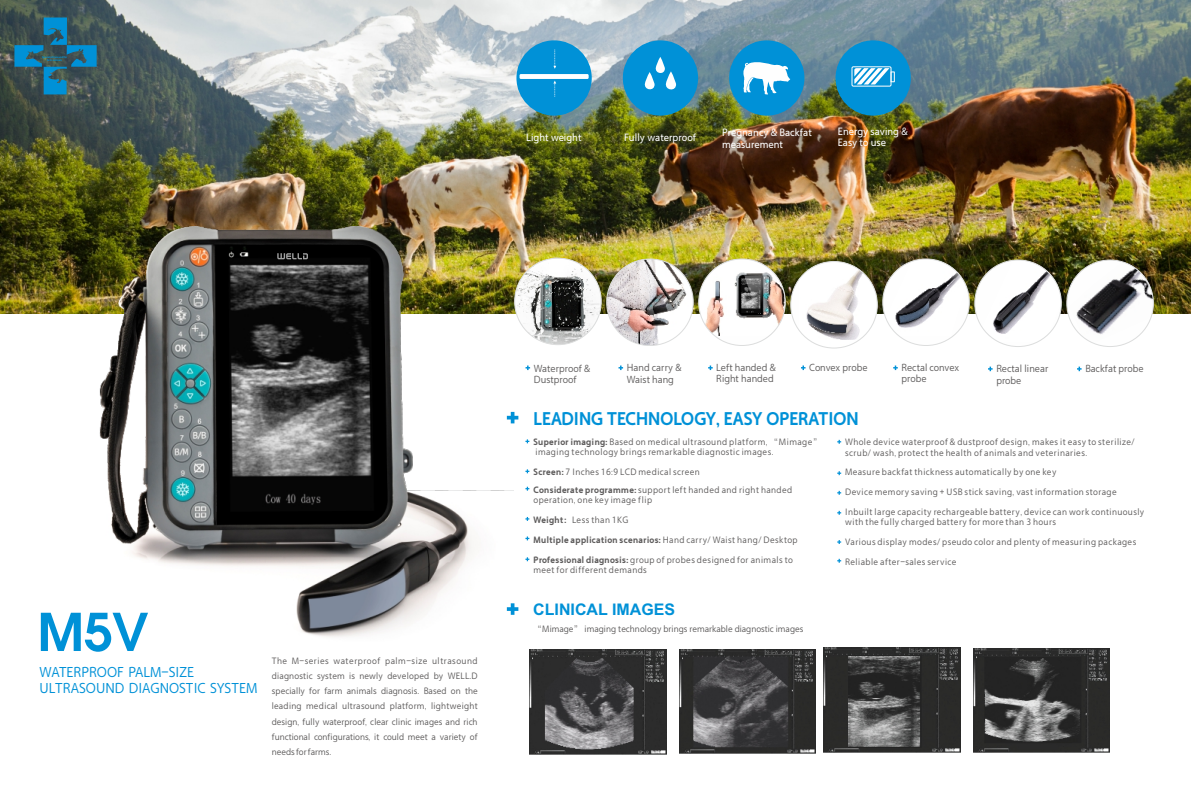
<style>
.page{position:relative;width:1191px;height:808px;background:#fff}
.page>*{position:absolute;margin:0;border:0;box-sizing:border-box;transform-origin:0 0}
.t1{font:600 57.3px "Avant Gar Got Itc TEE";color:#0091d7}
.t2{font:18px "FZYOUH 512 B GB1 4";color:#0091d7}
.t3{font:700 16px "Arial";color:#0091d7}
.t4{font:14px/15.7px "FZYOUH 508 R GB1 4";color:#0091d7}
.t5{font:10.3px/11.6px "FZYOUH 509 R GB1 4";color:#fefefe}
.t6{font:10px/11.2px "FZYOUH 508 R GB1 4";color:#5f5d5d}
.t7{font:9px/15.2px "FZYOUH 508 R GB1 4";letter-spacing:.04em;color:#5f5d5d}
.t8{font:9px "FZYOUH 508 R GB1 4";color:#5f5d5d}
.t9{font:9px "FZYOUH 513 B GB1 4";letter-spacing:.045em;color:#5f5d5d}
.t10{font:2.7px/3px "FZYOUH 513 B GB1 4";color:#0091d7;text-align:center}
.s1{font-family:"FZYOUH 513 B GB1 4"}
.s2{font-family:"FZYOUH 508 R GB1 4"}
</style>
<div class="page">
<img style="left:0;top:0;width:1190px;height:313px">
<img style="left:70px;top:227px;width:443px;height:410px">
<img style="left:973px;top:648px;width:137px;height:104px">
<img style="left:823px;top:648px;width:137px;height:104px">
<img style="left:679px;top:649px;width:137px;height:105px">
<img style="left:530px;top:649px;width:136px;height:105px">
<svg style="left:507px;top:603px;width:11px;height:12px"></svg>
<svg style="left:507px;top:412px;width:11px;height:11px"></svg>
<svg style="left:525px;top:439px;width:4px;height:4px"></svg>
<svg style="left:525px;top:469px;width:4px;height:4px"></svg>
<svg style="left:525px;top:487px;width:4px;height:4px"></svg>
<svg style="left:525px;top:517px;width:4px;height:4px"></svg>
<svg style="left:525px;top:536px;width:4px;height:4px"></svg>
<svg style="left:525px;top:557px;width:4px;height:4px"></svg>
<svg style="left:837px;top:440px;width:4px;height:4px"></svg>
<svg style="left:837px;top:471px;width:4px;height:4px"></svg>
<svg style="left:837px;top:491px;width:4px;height:4px"></svg>
<svg style="left:837px;top:511px;width:4px;height:4px"></svg>
<svg style="left:837px;top:540px;width:4px;height:4px"></svg>
<img style="left:698px;top:259px;width:87px;height:76px">
<img style="left:606px;top:259px;width:87px;height:86px;border-radius:50%">
<img style="left:514px;top:260px;width:87px;height:85px">
<img style="left:882px;top:259px;width:87px;height:78px">
<img style="left:974px;top:260px;width:87px;height:82px">
<img style="left:1069px;top:260px;width:84px;height:86px">
<svg style="left:525px;top:365px;width:5px;height:5px"></svg>
<svg style="left:618px;top:365px;width:5px;height:5px"></svg>
<svg style="left:708px;top:365px;width:4px;height:5px"></svg>
<svg style="left:893px;top:365px;width:4px;height:5px"></svg>
<svg style="left:988px;top:367px;width:4px;height:4px"></svg>
<svg style="left:1077px;top:367px;width:4px;height:4px"></svg>
<svg style="left:14px;top:18px;width:83px;height:76px;background:#2e6377"></svg>
<svg style="left:837px;top:559px;width:4px;height:4px"></svg>
<svg style="left:790px;top:261px;width:87px;height:87px"></svg>
<img style="left:799px;top:261px;width:78px;height:87px">
<svg style="left:801px;top:365px;width:4px;height:5px"></svg>
<div style="left:516px;top:40px;width:76px;height:76px;background:#0091d7;border-radius:50%"></div>
<div style="left:519px;top:74px;width:69px;height:5px;background:#fefefe"></div>
<svg style="left:553px;top:49px;width:3px;height:20px"></svg>
<svg style="left:553px;top:81px;width:3px;height:16px"></svg>
<div style="left:623px;top:40px;width:75px;height:76px;background:#0091d7;border-radius:50%"></div>
<svg style="left:644px;top:57px;width:32px;height:33px"></svg>
<div style="left:835px;top:40px;width:75px;height:76px;background:#0091d7;border-radius:50%"></div>
<svg style="left:854px;top:69px;width:35px;height:15px"></svg>
<div style="left:851px;top:67px;width:40px;height:19px;border:1px solid #fefefe"></div>
<div style="left:890px;top:72px;width:4px;height:10px;border:1px solid #fefefe"></div>
<div style="left:729px;top:40px;width:75px;height:76px;background:#0091d7;border-radius:50%"></div>
<svg style="left:743px;top:62px;width:47px;height:33px"></svg>
<svg style="left:277px;top:253px;width:31px;height:6px"></svg>
<p class="t10" style="left:42px;top:55px;width:27px">Special ultrasound for farm animals</p>
<p class="t5" style="left:526px;top:131px;width:57px">Light weight</p>
<p class="t5" style="left:624px;top:131px;width:73px">Fully waterproof</p>
<p class="t5" style="left:722px;top:127px;width:91px">Pregnancy &amp; Backfat measurement</p>
<p class="t5" style="left:838px;top:125px;width:71px">Energy saving &amp;<br>Easy to use</p>
<h1 class="t1" style="left:37px;top:606px;width:112px">M5V</h1>
<h3 class="t4" style="left:39px;top:664px;width:219px">WATERPROOF PALM-SIZE<br>ULTRASOUND DIAGNOSTIC SYSTEM</h3>
<p class="t7" style="left:272px;top:653px;width:207px;text-align:justify">The M-series waterproof palm-size ultrasound diagnostic system is newly developed by WELL.D specially for farm animals diagnosis. Based on the leading medical ultrasound platform, lightweight design, fully waterproof, clear clinic images and rich functional configurations, it could meet a variety of needs for farms.</p>
<p class="t6" style="left:534px;top:363px;width:58px">Waterproof &amp;<br>Dustproof</p>
<p class="t6" style="left:627px;top:362px;width:56px">Hand carry &amp;<br>Waist hang</p>
<p class="t6" style="left:716px;top:362px;width:61px">Left handed &amp;<br>Right handed</p>
<p class="t6" style="left:901px;top:362px;width:59px">Rectal convex probe</p>
<p class="t6" style="left:996px;top:363px;width:54px">Rectal linear probe</p>
<p class="t6" style="left:1085px;top:363px;width:60px">Backfat probe</p>
<p class="t6" style="left:809px;top:362px;width:60px">Convex probe</p>
<h2 class="t2" style="left:533px;top:410px;width:326px">LEADING TECHNOLOGY, EASY OPERATION</h2>
<p class="t7" style="left:533px;top:437px;width:290px;line-height:10.1px"><span class="s1">Superior imaging:</span> Based on medical ultrasound platform, “Mimage” imaging technology brings remarkable diagnostic images.</p>
<p class="t7" style="left:533px;top:463px;width:260px;line-height:17.9px"><span class="s1">Screen:</span> 7 Inches 16:9 LCD medical screen<br><span class="s1">Considerate programme:</span> support left handed and right handed</p>
<p class="t7" style="left:533px;top:492px;width:120px">operation, one key image flip</p>
<p class="t7" style="left:533px;top:512px;width:96px"><span class="s1">Weight：</span>Less than 1KG</p>
<p class="t9" style="left:533px;top:535px;width:266px">Multiple application scenarios: <span class="s2">Hand carry/ Waist hang/ Desktop</span></p>
<p class="t7" style="left:533px;top:555px;width:261px;line-height:10.1px"><span class="s1">Professional diagnosis:</span> group of probes designed for animals to meet for different demands</p>
<h3 class="t3" style="left:533px;top:603px;width:143px">CLINICAL IMAGES</h3>
<p class="t8" style="left:533px;top:624px;width:272px">“Mimage” imaging technology brings remarkable diagnostic images</p>
<p class="t7" style="left:845px;top:437px;width:291px;line-height:10.1px">Whole device waterproof &amp; dustproof design, makes it easy to sterilize/ scrub/ wash, protect the health of animals and veterinaries.</p>
<p class="t7" style="left:845px;top:465px;width:213px">Measure backfat thickness automatically by one key</p>
<p class="t7" style="left:845px;top:484px;width:273px">Device memory saving + USB stick saving, vast information storage</p>
<p class="t7" style="left:845px;top:507px;width:301px;line-height:10.1px">Inbuilt large capacity rechargeable battery, device can work continuously with the fully charged battery for more than 3 hours</p>
<p class="t7" style="left:845px;top:534px;width:293px">Various display modes/ pseudo color and plenty of measuring packages</p>
<p class="t7" style="left:845px;top:554px;width:113px">Reliable after-sales service</p>
</div>
